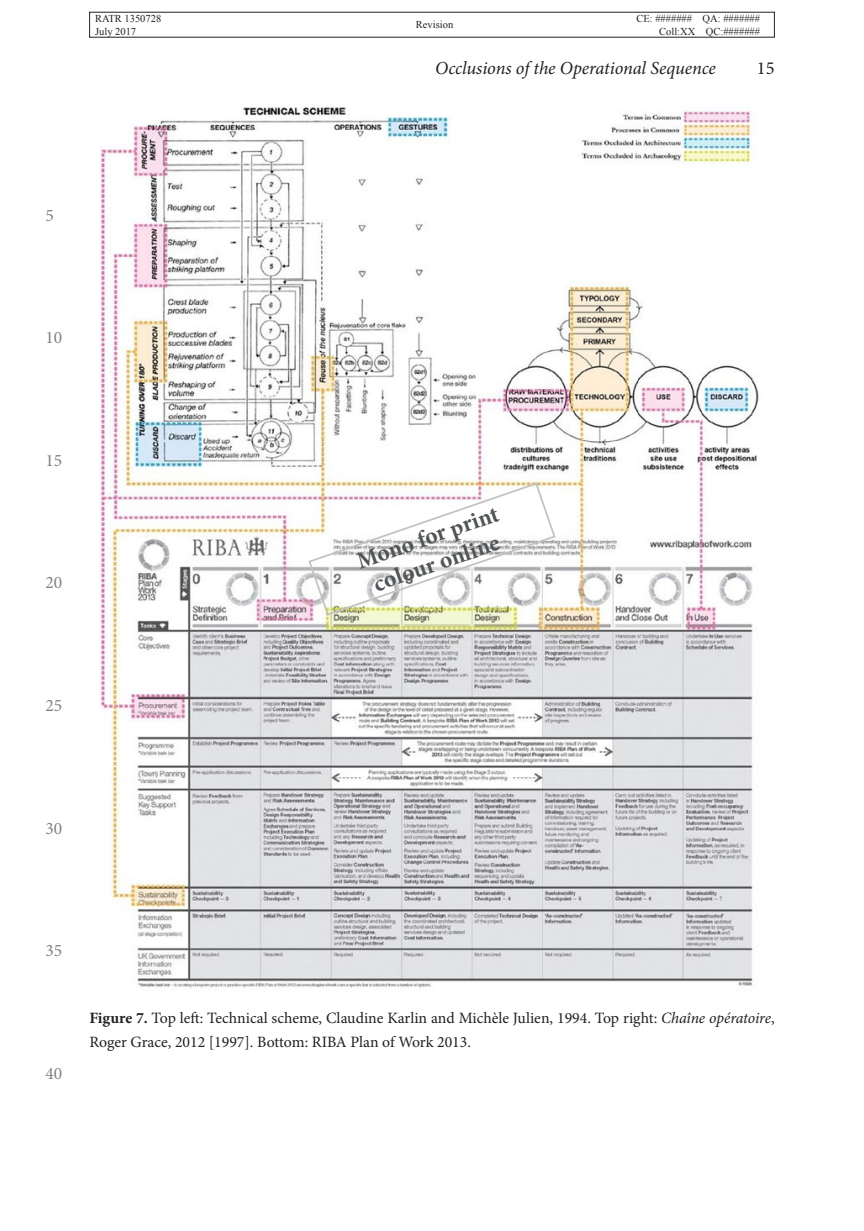
<style>
.page{position:relative;width:864px;height:1231px;background:#fff}
.page>*{position:absolute;margin:0;border:0;box-sizing:border-box;transform-origin:0 0}
.t1{font:700 23.62px/27.1px "Minion Pro";color:#515456;text-align:center}
.t2{font:italic 18.38px "Minion Pro";letter-spacing:-.005em;color:#231f20}
.t3{font:18.38px "Minion Pro";color:#231f20}
.t4{font:17.5px "Minion Pro";color:#818180}
.t5{font:15.75px/24.5px "Minion Pro";color:#231f20}
.t6{font:10.5px/12.6px "Times New Roman";color:#231f20}
.s1{font-weight:700}
.s2{font-style:italic}
</style>
<div class="page">
<img style="left:99px;top:107px;width:660px;height:881px">
<svg style="left:140px;top:299px;width:583px;height:605px"></svg>
<p class="t6" style="left:95px;top:12px;width:68px">RATR 1350728<br>July 2017</p>
<p class="t6" style="left:416px;top:18px;width:39px">Revision</p>
<p class="t6" style="left:636px;top:12px;width:125px;text-align:right">CE: ####### QA: #######<br>Coll:XX QC:#######</p>
<p class="t2" style="left:435px;top:55px;width:282px">Occlusions of the Operational Sequence</p>
<p class="t3" style="left:756px;top:56px;width:19px">15</p>
<p class="t4" style="left:46px;top:203px;width:10px">5</p>
<p class="t4" style="left:46px;top:326px;width:18px">10</p>
<p class="t4" style="left:46px;top:448px;width:18px">15</p>
<p class="t4" style="left:46px;top:571px;width:18px">20</p>
<p class="t4" style="left:46px;top:693px;width:18px">25</p>
<h1 class="t1" style="left:353px;top:548px;width:150px;rotate:-19deg">Mono for print colour online</h1>
<p class="t4" style="left:46px;top:816px;width:18px">30</p>
<p class="t4" style="left:46px;top:938px;width:18px">35</p>
<p class="t4" style="left:46px;top:1061px;width:18px">40</p>
<p class="t5" style="left:89px;top:1005px;width:686px"><span class="s1">Figure 7.</span> Top left: Technical scheme, Claudine Karlin and Michèle Julien, 1994. Top right: <span class="s2">Chaîne opératoire</span>,<br>Roger Grace, 2012 [1997]. Bottom: RIBA Plan of Work 2013.</p>
</div>
